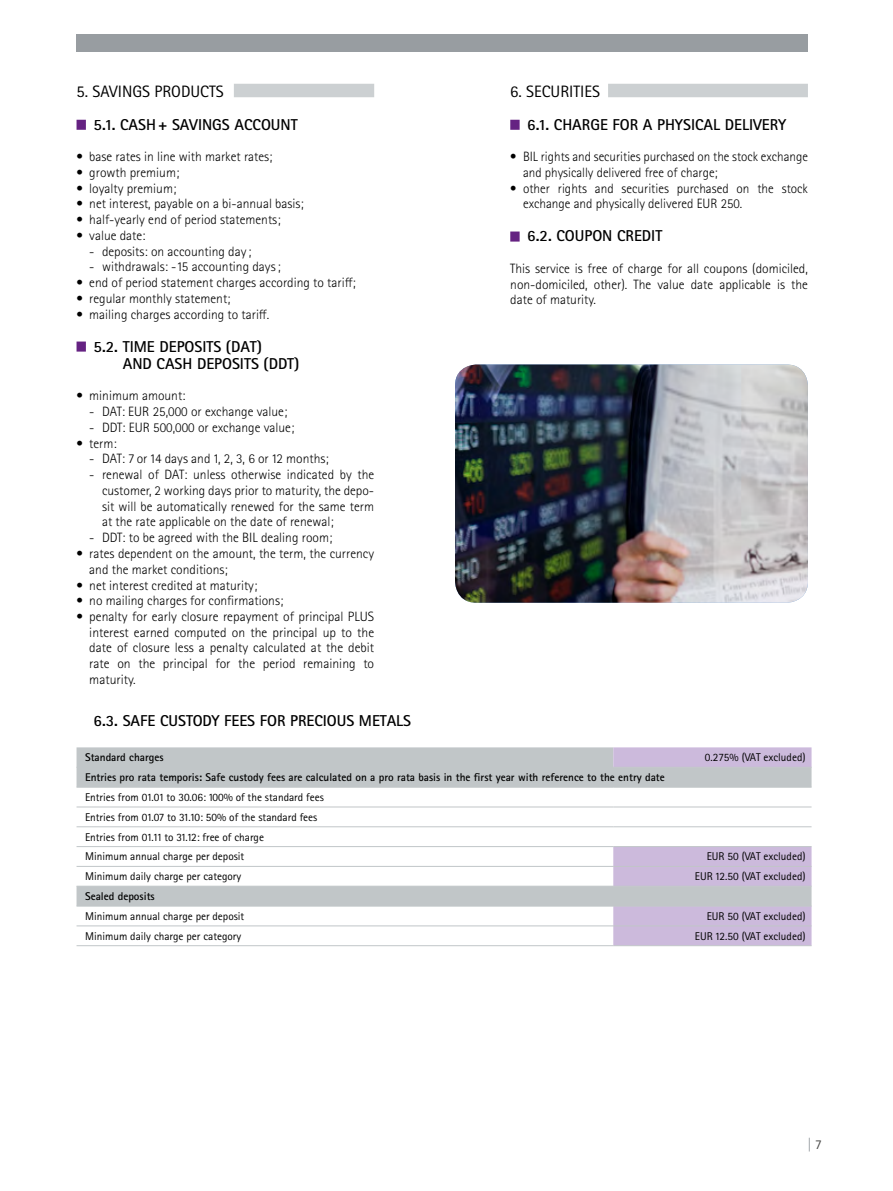
<style>
.page{position:relative;width:893px;height:1191px;background:#fff}
.page>*{position:absolute;margin:0;border:0;box-sizing:border-box;transform-origin:0 0}
.t1{font:16.5px "Rotis Sans Serif Std";color:#000}
.t2{font:700 15.75px/17.2px "Rotis Sans Serif Std";color:#000}
.t3{font:300 13.5px/15.8px "Rotis Sans Serif Std";color:#000;text-align:justify}
.t4{font:13.5px "Rotis Sans Serif Std";color:#989da1}
.t5{font:11.25px/19.8px "Rotis Sans Serif Std";color:#000}
.t6{font:700 11.25px "Rotis Sans Serif Std";color:#000}
.s1{color:#494948}
</style>
<div class="page">
<div style="left:77px;top:34px;width:731px;height:17px;background:#989da1"></div>
<div style="left:234px;top:84px;width:140px;height:13px;background:#ccd0d2"></div>
<div style="left:77px;top:120px;width:9px;height:10px;background:#652282"></div>
<div style="left:77px;top:341px;width:9px;height:10px;background:#652282"></div>
<div style="left:608px;top:84px;width:200px;height:13px;background:#ccd0d2"></div>
<div style="left:510px;top:120px;width:10px;height:10px;background:#652282"></div>
<div style="left:510px;top:231px;width:10px;height:10px;background:#652282"></div>
<svg style="left:77px;top:747px;width:536px;height:158px"></svg>
<svg style="left:613px;top:747px;width:198px;height:198px"></svg>
<hr style="left:77px;top:767px;width:536px;height:1px;background:#c1c6c8">
<hr style="left:613px;top:767px;width:198px;height:1px;background:#c1c6c8">
<hr style="left:77px;top:787px;width:536px;height:1px;background:#c1c6c8">
<hr style="left:613px;top:787px;width:198px;height:1px;background:#c1c6c8">
<hr style="left:77px;top:806px;width:536px;height:1px;background:#c1c6c8">
<hr style="left:613px;top:806px;width:198px;height:1px;background:#c1c6c8">
<hr style="left:77px;top:826px;width:536px;height:1px;background:#c1c6c8">
<hr style="left:613px;top:826px;width:198px;height:1px;background:#c1c6c8">
<hr style="left:77px;top:846px;width:536px;height:1px;background:#c1c6c8">
<hr style="left:613px;top:846px;width:198px;height:1px;background:#c1c6c8">
<hr style="left:77px;top:866px;width:536px;height:1px;background:#c1c6c8">
<hr style="left:613px;top:866px;width:198px;height:1px;background:#c1c6c8">
<hr style="left:77px;top:885px;width:536px;height:1px;background:#c1c6c8">
<hr style="left:613px;top:885px;width:198px;height:1px;background:#c1c6c8">
<hr style="left:77px;top:905px;width:536px;height:1px;background:#c1c6c8">
<hr style="left:613px;top:905px;width:198px;height:1px;background:#c1c6c8">
<hr style="left:77px;top:925px;width:536px;height:1px;background:#c1c6c8">
<hr style="left:613px;top:925px;width:198px;height:1px;background:#c1c6c8">
<hr style="left:77px;top:945px;width:536px;height:1px;background:#c1c6c8">
<hr style="left:613px;top:945px;width:198px;height:1px;background:#c1c6c8">
<img style="left:455px;top:364px;width:353px;height:239px">
<p class="t1" style="left:77px;top:81px;width:149px">5. SAVINGS PRODUCTS</p>
<p class="t2" style="left:94px;top:115px;width:206px">5.1. CASH+ SAVINGS ACCOUNT</p>
<p class="t3" style="left:77px;top:149px;width:198px">• base rates in line with market rates;</p>
<p class="t3" style="left:77px;top:165px;width:104px">• growth premium;</p>
<p class="t3" style="left:77px;top:180px;width:101px">• loyalty premium;</p>
<p class="t3" style="left:77px;top:196px;width:229px">• net interest, payable on a bi-annual basis;</p>
<p class="t3" style="left:77px;top:212px;width:206px">• half-yearly end of period statements;</p>
<p class="t3" style="left:77px;top:228px;width:70px">• value date:</p>
<p class="t3" style="left:89px;top:243px;width:164px">- deposits: on accounting day ;</p>
<p class="t3" style="left:89px;top:259px;width:193px">- withdrawals: -15 accounting days;</p>
<p class="t3" style="left:77px;top:275px;width:281px">• end of period statement charges according to tariff;</p>
<p class="t3" style="left:77px;top:291px;width:156px">• regular monthly statement;</p>
<p class="t3" style="left:77px;top:306px;width:194px">• mailing charges according to tariff.</p>
<p class="t2" style="left:123px;top:337px;width:178px;text-indent:-29px">5.2. TIME DEPOSITS (DAT)<br>AND CASH DEPOSITS (DDT)</p>
<p class="t3" style="left:77px;top:388px;width:111px">• minimum amount:</p>
<p class="t3" style="left:89px;top:404px;width:199px">- DAT: EUR 25,000 or exchange value;</p>
<p class="t3" style="left:89px;top:420px;width:206px">- DDT: EUR 500,000 or exchange value;</p>
<p class="t3" style="left:77px;top:435px;width:42px">• term:</p>
<p class="t3" style="left:89px;top:451px;width:241px">- DAT: 7 or 14 days and 1, 2, 3, 6 or 12 months;</p>
<p class="t3" style="left:102px;top:467px;width:274px;text-indent:-13px">- renewal of DAT: unless otherwise indicated by the customer, 2 working days prior to maturity, the depo&shy;sit will be automatically renewed for the same term at the rate applicable on the date of renewal;</p>
<p class="t3" style="left:89px;top:530px;width:244px">- DDT: to be agreed with the BIL dealing room;</p>
<p class="t3" style="left:89px;top:546px;width:286px;text-indent:-13px">• rates dependent on the amount, the term, the currency and the market conditions;</p>
<p class="t3" style="left:77px;top:577px;width:182px">• net interest credited at maturity;</p>
<p class="t3" style="left:77px;top:593px;width:208px">• no mailing charges for confirmations;</p>
<p class="t3" style="left:89px;top:609px;width:286px;text-indent:-13px">• penalty for early closure repayment of principal PLUS interest earned computed on the principal up to the date of closure less a penalty calculated at the debit rate on the principal for the period remaining to maturity.</p>
<p class="t1" style="left:510px;top:81px;width:91px">6. SECURITIES</p>
<p class="t2" style="left:527px;top:115px;width:261px">6.1. CHARGE FOR A PHYSICAL DELIVERY</p>
<p class="t3" style="left:523px;top:149px;width:286px;text-indent:-13px">• BIL rights and securities purchased on the stock exchange and physically delivered free of charge;</p>
<p class="t3" style="left:523px;top:180px;width:286px;text-indent:-13px">• other rights and securities purchased on the stock exchange and physically delivered EUR 250.</p>
<p class="t2" style="left:527px;top:227px;width:137px">6.2. COUPON CREDIT</p>
<p class="t3" style="left:510px;top:261px;width:299px">This service is free of charge for all coupons (domiciled, non-domiciled, other). The value date applicable is the date of maturity.</p>
<p class="t2" style="left:94px;top:711px;width:319px">6.3. SAFE CUSTODY FEES FOR PRECIOUS METALS</p>
<p class="t6" style="left:85px;top:750px;width:80px">Standard charges</p>
<p class="t5" style="left:705px;top:747px;width:102px">0.275% (VAT excluded)</p>
<p class="t6" style="left:85px;top:770px;width:581px">Entries pro rata temporis: Safe custody fees are calculated on a pro rata basis in the first year with reference to the entry date</p>
<p class="t5" style="left:85px;top:787px;width:240px">Entries from 01.01 to 30.06: 100% of the standard fees Entries from 01.07 to 31.10: 50% of the standard fees Entries from 01.11 to 31.12: free of charge<br>Minimum annual charge per deposit</p>
<p class="t5" style="left:707px;top:846px;width:100px">EUR 50 (VAT excluded)</p>
<p class="t5" style="left:85px;top:866px;width:158px">Minimum daily charge per category</p>
<p class="t5" style="left:695px;top:866px;width:112px">EUR 12.50 (VAT excluded)</p>
<p class="t6" style="left:85px;top:889px;width:71px">Sealed deposits</p>
<p class="t5" style="left:85px;top:906px;width:161px">Minimum annual charge per deposit</p>
<p class="t5" style="left:707px;top:906px;width:100px">EUR 50 (VAT excluded)</p>
<p class="t5" style="left:85px;top:926px;width:158px">Minimum daily charge per category</p>
<p class="t5" style="left:695px;top:926px;width:112px">EUR 12.50 (VAT excluded)</p>
<p class="t4" style="left:808px;top:1136px;width:15px">| <span class="s1">7</span></p>
</div>
